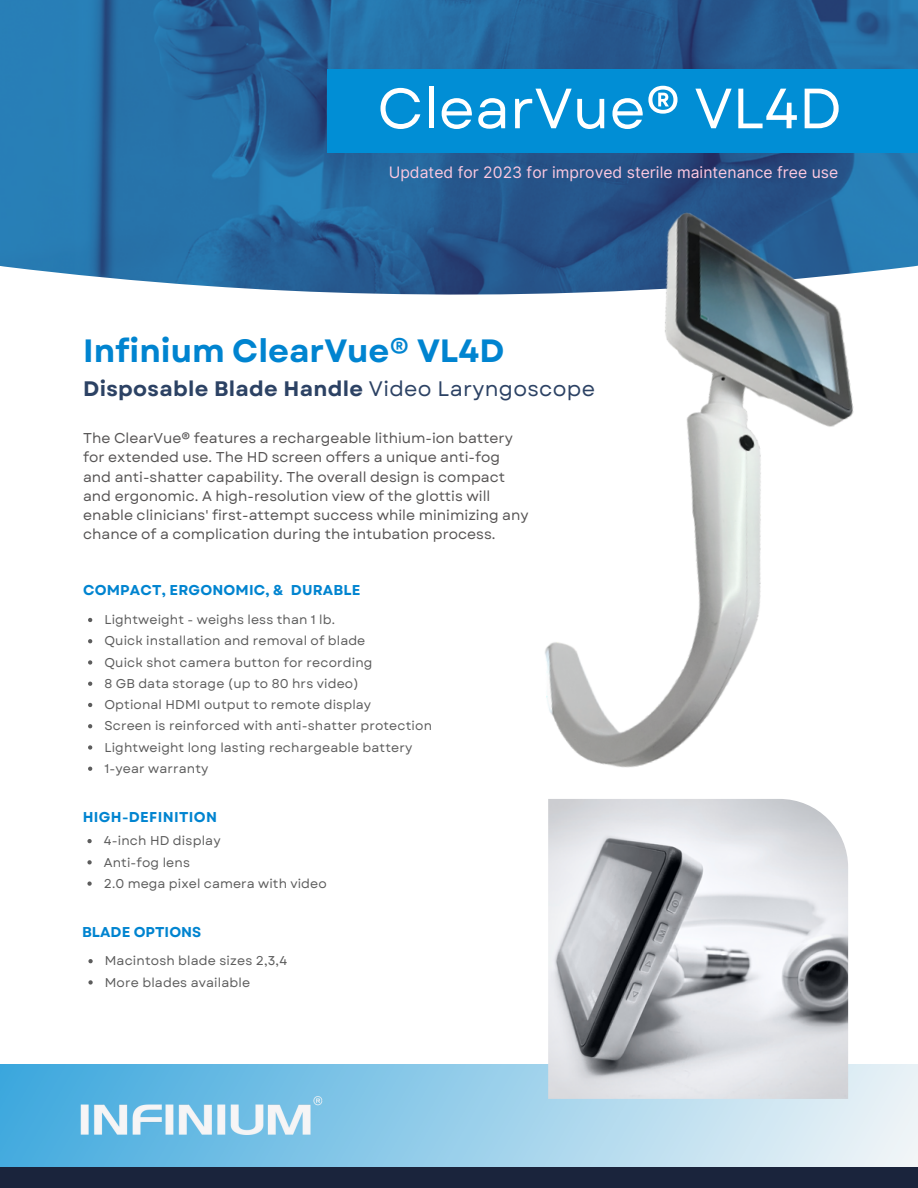
<style>
.page{position:relative;width:918px;height:1188px;background:#fff}
.page>*{position:absolute;margin:0;border:0;box-sizing:border-box;transform-origin:0 0}
.t1{font:56.55px "Garet";color:#fff}
.t2{font:700 32.25px "Garet";color:#0084d0}
.t3{font:700 21px "Garet";letter-spacing:.015em;color:#2c4264}
.t4{font:15.75px "Inter";color:#fdc9e0}
.t5{font:14.25px/19.2px "Garet";color:#565454}
.t6{font:700 14.25px "Garet";letter-spacing:.01em;color:#0084d0}
.t7{font:12.75px/21.3px "Garet";letter-spacing:.01em;color:#5c5c5c}
.s1{font-weight:400}
</style>
<div class="page">
<img style="left:0;top:0;width:918px;height:293px">
<div style="left:327px;top:70px;width:591px;height:83px;background:#018ed5"></div>
<div style="left:0;top:1065px;width:918px;height:102px;background:linear-gradient(to right,#3fa9de,#eff4f7)"></div>
<img style="left:79px;top:1096px;width:248px;height:38px">
<div style="left:0;top:1167px;width:918px;height:21px;background:#1a243c"></div>
<img style="left:548px;top:861px;width:300px;height:238px">
<img style="left:327px;top:153px;width:591px;height:708px">
<svg style="left:87px;top:839px;width:5px;height:4px"></svg>
<svg style="left:87px;top:860px;width:5px;height:4px"></svg>
<svg style="left:87px;top:881px;width:5px;height:5px"></svg>
<svg style="left:88px;top:618px;width:4px;height:4px"></svg>
<svg style="left:88px;top:639px;width:4px;height:4px"></svg>
<svg style="left:88px;top:660px;width:4px;height:5px"></svg>
<svg style="left:88px;top:682px;width:4px;height:4px"></svg>
<svg style="left:88px;top:703px;width:4px;height:4px"></svg>
<svg style="left:88px;top:724px;width:4px;height:4px"></svg>
<svg style="left:88px;top:745px;width:4px;height:5px"></svg>
<svg style="left:88px;top:767px;width:4px;height:4px"></svg>
<svg style="left:88px;top:959px;width:5px;height:4px"></svg>
<svg style="left:88px;top:980px;width:5px;height:5px"></svg>
<h1 class="t1" style="left:377px;top:68px;width:466px">ClearVue® VL4D</h1>
<p class="t4" style="left:389px;top:162px;width:451px">Updated for 2023 for improved sterile maintenance free use</p>
<h2 class="t2" style="left:83px;top:328px;width:423px">Infinium ClearVue<span class="s1">®</span> VL4D</h2>
<h3 class="t3" style="left:83px;top:374px;width:514px">Disposable Blade Handle <span class="s1">Video Laryngoscope</span></h3>
<p class="t5" style="left:83px;top:429px;width:447px">The ClearVue® features a rechargeable lithium-ion battery for extended use. The HD screen offers a unique anti-fog and anti-shatter capability. The overall design is compact and ergonomic. A high-resolution view of the glottis will enable clinicians' first-attempt success while minimizing any chance of a complication during the intubation process.</p>
<p class="t6" style="left:83px;top:580px;width:279px">COMPACT, ERGONOMIC, &amp; DURABLE</p>
<p class="t7" style="left:104px;top:609px;width:329px">Lightweight - weighs less than 1 lb.<br>Quick installation and removal of blade<br>Quick shot camera button for recording<br>8 GB data storage (up to 80 hrs video)<br>Optional HDMI output to remote display<br>Screen is reinforced with anti-shatter protection Lightweight long lasting rechargeable battery 1-year warranty</p>
<p class="t6" style="left:83px;top:807px;width:136px">HIGH-DEFINITION</p>
<p class="t7" style="left:104px;top:830px;width:224px">4-inch HD display<br>Anti-fog lens<br>2.0 mega pixel camera with video</p>
<p class="t6" style="left:82px;top:922px;width:121px">BLADE OPTIONS</p>
<p class="t7" style="left:105px;top:950px;width:184px">Macintosh blade sizes 2,3,4<br>More blades available</p>
</div>
